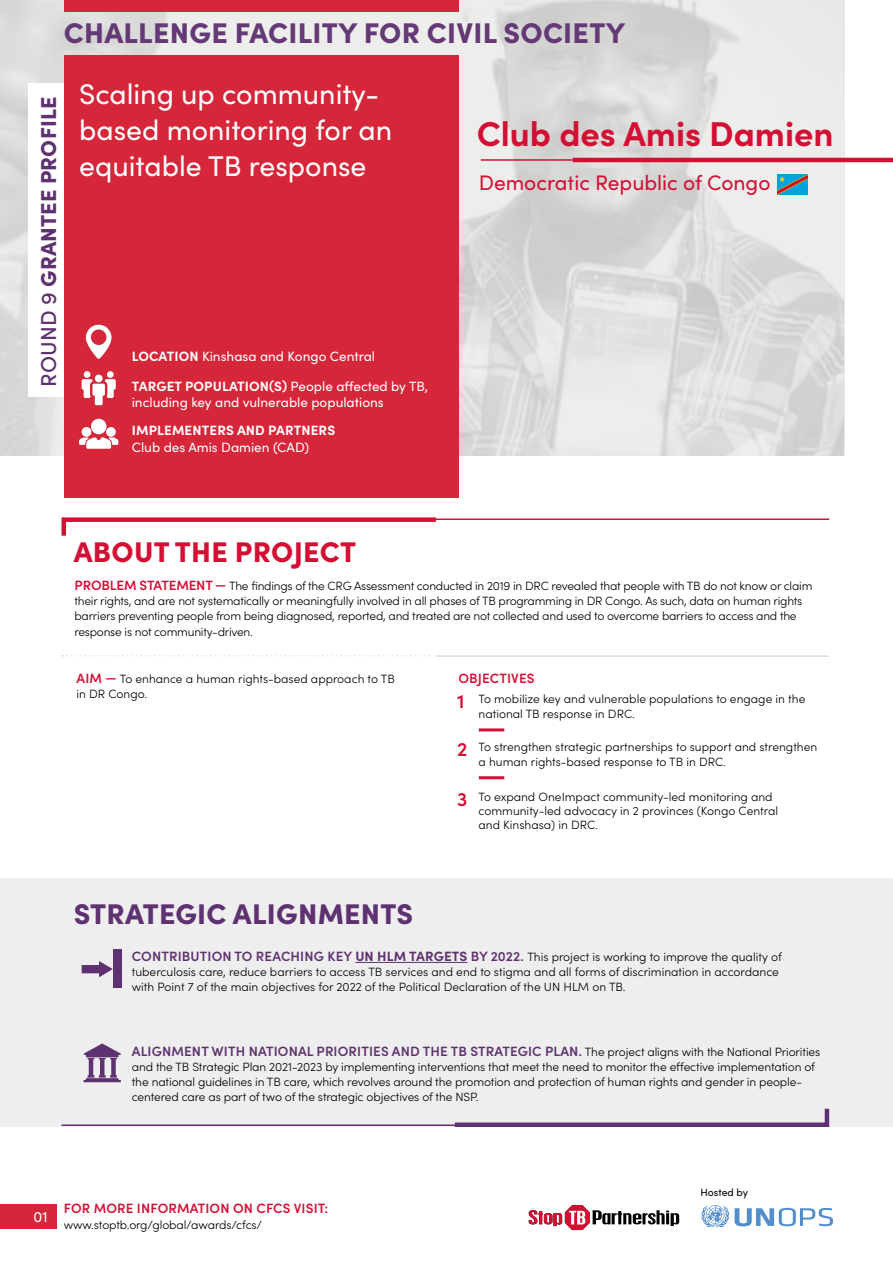
<style>
.page{position:relative;width:893px;height:1263px;background:#fff}
.page>*{position:absolute;margin:0;border:0;box-sizing:border-box;transform-origin:0 0}
.t1{font:700 34.5px "Sofia Pro";color:#d40f34}
.t2{font:28.5px/36px "Sofia Pro";color:#fff}
.t3{font:900 28.5px "Sofia Pro";letter-spacing:.01em;color:#643976}
.t4{font:900 28.5px "Sofia Pro";letter-spacing:.01em;color:#5e3170}
.t5{font:900 28.5px "Sofia Pro";letter-spacing:.01em;color:#d40f34}
.t6{font:900 21.6px "Sofia Pro";letter-spacing:.01em;color:#5e3170}
.t7{font:21px "Sofia Pro";color:#d40f34}
.t8{font:15px "Sofia Pro";color:#fff}
.t9{font:13.5px/16.2px "Sofia Pro";color:#fff}
.t10{font:600 13.5px "Sofia Pro";letter-spacing:.01em;color:#5e3170}
.t11{font:600 13.5px "Sofia Pro";letter-spacing:.01em;color:#d40f34}
.t12{font:700 13.5px "Sofia Pro";letter-spacing:.01em;color:#fff}
.t13{font:300 12px/15px "Sofia Pro";letter-spacing:-.01em;color:#000}
.t14{font:10.5px "Sofia Pro";letter-spacing:-.005em;color:#000}
.s1{font-weight:500}
.s2{font-weight:700}
.s3{font-weight:600;font-size:13.5px;color:#d40f34}
.s4{font-weight:600;font-size:19.5px;color:#d40f34}
.s5{font-weight:600;font-size:13.5px;color:#5e3170}
.s6{font-weight:700;font-size:13.5px;color:#5e3170}
.s7{font-weight:300;font-size:12px;color:#000}
</style>
<div class="page">
<svg style="left:0;top:0;width:845px;height:456px;background:#dfdedd"></svg>
<div style="left:28px;top:83px;width:36px;height:314px;background:#fff"></div>
<svg style="left:701px;top:1205px;width:132px;height:23px"></svg>
<svg style="left:529px;top:1205px;width:150px;height:25px"></svg>
<div style="left:64px;top:55px;width:394px;height:442px;background:#d6263a"></div>
<div style="left:64px;top:0;width:394px;height:11px;background:#d6263a"></div>
<div style="left:0;top:878px;width:893px;height:249px;background:#eee"></div>
<hr style="left:355px;top:962px;width:112px;height:1px;background:#5e3170">
<svg style="left:86px;top:325px;width:26px;height:34px"></svg>
<div style="left:84px;top:371px;width:6px;height:7px;background:#fff;border-radius:50%"></div>
<div style="left:107px;top:371px;width:7px;height:7px;background:#fff;border-radius:50%"></div>
<svg style="left:82px;top:379px;width:34px;height:26px"></svg>
<div style="left:95px;top:375px;width:8px;height:7px;background:#fff;border-radius:50%"></div>
<hr style="left:481px;top:159px;width:148px;height:2px;background:#d40f34">
<hr style="left:573px;top:158px;width:320px;height:4px;background:#d40f34">
<svg style="left:61px;top:517px;width:375px;height:19px"></svg>
<div style="left:0;top:1204px;width:56px;height:25px;background:#d6263a"></div>
<img style="left:777px;top:175px;width:30px;height:20px">
<hr style="left:420px;top:518px;width:409px;height:2px;background:#d40f34">
<hr style="left:437px;top:655px;width:392px;height:2px;background:#dddddc">
<svg style="left:62px;top:655px;width:375px;height:2px"></svg>
<svg style="left:454px;top:1108px;width:376px;height:19px"></svg>
<hr style="left:62px;top:1124px;width:408px;height:2px;background:#5e3170">
<hr style="left:479px;top:728px;width:25px;height:3px;background:#d40f34">
<svg style="left:82px;top:961px;width:31px;height:16px"></svg>
<div style="left:113px;top:949px;width:8px;height:39px;background:#5e3170"></div>
<svg style="left:84px;top:1043px;width:37px;height:39px"></svg>
<hr style="left:479px;top:776px;width:25px;height:3px;background:#d40f34">
<svg style="left:79px;top:419px;width:39px;height:30px"></svg>
<h2 class="t3" style="left:64px;top:11px;width:563px">CHALLENGE FACILITY FOR CIVIL SOCIETY</h2>
<h3 class="t6" style="left:32px;top:387px;width:292px;rotate:-90deg"><span class="s1">ROUND 9</span> GRANTEE PROFILE</h3>
<h2 class="t2" style="left:79px;top:74px;width:315px">Scaling up community&shy;based monitoring for an equitable TB response</h2>
<p class="t9" style="left:132px;top:347px;width:245px"><span class="s2">LOCATION</span> Kinshasa and Kongo Central</p>
<p class="t9" style="left:132px;top:377px;width:298px"><span class="s2">TARGET POPULATION(S)</span> People affected by TB, including key and vulnerable populations</p>
<p class="t12" style="left:132px;top:420px;width:205px">IMPLEMENTERS AND PARTNERS</p>
<p class="t9" style="left:132px;top:438px;width:179px">Club des Amis Damien (CAD)</p>
<h1 class="t1" style="left:477px;top:107px;width:358px">Club des Amis Damien</h1>
<h3 class="t7" style="left:479px;top:168px;width:293px">Democratic Republic of Congo</h3>
<h2 class="t5" style="left:74px;top:529px;width:284px">ABOUT THE PROJECT</h2>
<p class="t13" style="left:74px;top:578px;width:739px"><span class="s3">PROBLEM STATEMENT —</span> The findings of the CRG Assessment conducted in 2019 in DRC revealed that people with TB do not know or claim their rights, and are not systematically or meaningfully involved in all phases of TB programming in DR Congo. As such, data on human rights barriers preventing people from being diagnosed, reported, and treated are not collected and used to overcome barriers to access and the</p>
<p class="t13" style="left:74px;top:624px;width:180px">response is not community-driven.</p>
<p class="t13" style="left:77px;top:670px;width:320px"><span class="s3">AIM —</span> To enhance a human rights-based approach to TB in DR Congo.</p>
<p class="t11" style="left:458px;top:668px;width:78px">OBJECTIVES</p>
<p class="t13" style="left:479px;top:690px;width:328px;text-indent:-21px"><span class="s4">1</span> To mobilize key and vulnerable populations to engage in the national TB response in DRC.</p>
<p class="t13" style="left:479px;top:738px;width:340px;text-indent:-21px"><span class="s4">2</span> To strengthen strategic partnerships to support and strengthen a human rights-based response to TB in DRC.</p>
<p class="t13" style="left:479px;top:788px;width:301px;line-height:14.4px;text-indent:-21px"><span class="s4">3</span> To expand OneImpact community-led monitoring and community-led advocacy in 2 provinces (Kongo Central and Kinshasa) in DRC.</p>
<h2 class="t4" style="left:74px;top:891px;width:341px">STRATEGIC ALIGNMENTS</h2>
<p class="t13" style="left:132px;top:949px;width:651px"><span class="s5">CONTRIBUTION TO REACHING KEY</span> <span class="s6">UN HLM TARGETS</span> <span class="s5">BY 2022.</span> This project is working to improve the quality of tuberculosis care, reduce barriers to access TB services and end to stigma and all forms of discrimination in accordance with Point 7 of the main objectives for 2022 of the Political Declaration of the UN HLM on TB.</p>
<p class="t10" style="left:132px;top:1041px;width:690px">ALIGNMENT WITH NATIONAL PRIORITIES AND THE TB STRATEGIC PLAN. <span class="s7">The project aligns with the National Priorities</span></p>
<p class="t13" style="left:132px;top:1059px;width:685px">and the TB Strategic Plan 2021-2023 by implementing interventions that meet the need to monitor the effective implementation of the national guidelines in TB care, which revolves around the promotion and protection of human rights and gender in people&shy;centered care as part of two of the strategic objectives of the NSP.</p>
<p class="t14" style="left:700px;top:1185px;width:49px">Hosted by</p>
<p class="t8" style="left:33px;top:1206px;width:16px">01</p>
<p class="t11" style="left:64px;top:1198px;width:266px">FOR MORE INFORMATION ON CFCS VISIT:</p>
<p class="t13" style="left:64px;top:1217px;width:200px">www.stoptb.org/global/awards/cfcs/</p>
</div>
